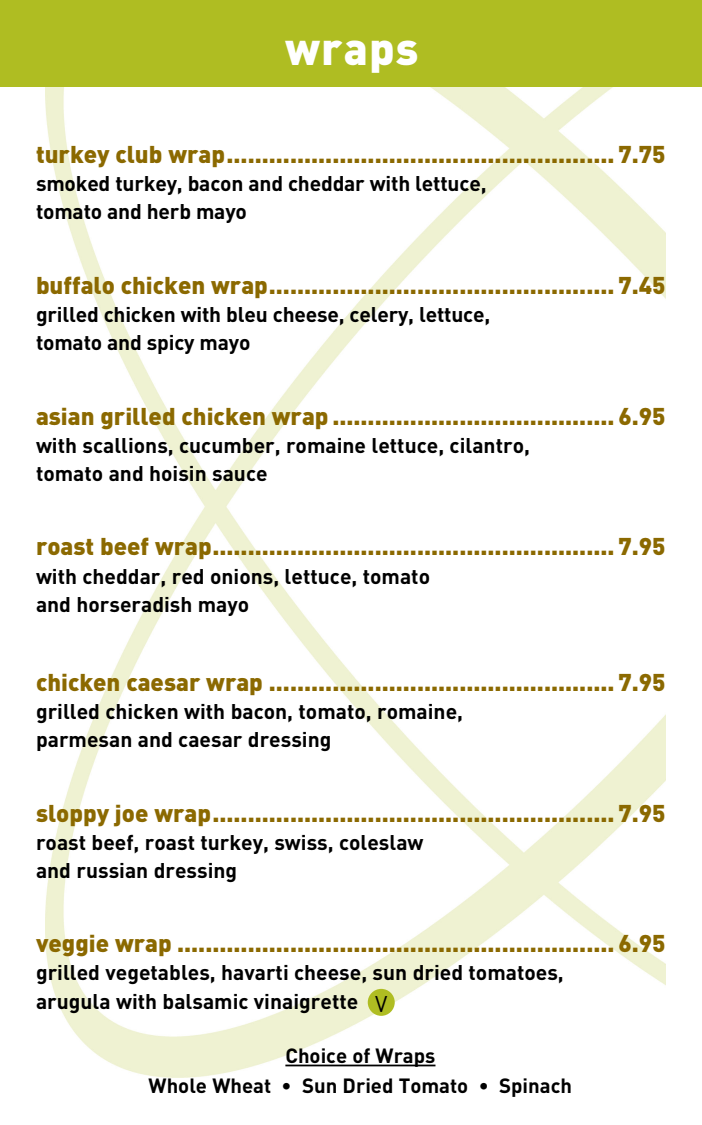
<style>
.page{position:relative;width:702px;height:1125px;background:#fff}
.page>*{position:absolute;margin:0;border:0;box-sizing:border-box;transform-origin:0 0}
.t1{font:900 45px "DIN";letter-spacing:.025em;color:#fff}
.t2{font:900 24px "DIN";color:#8b6900}
.t3{font:22.5px "DIN";color:#000}
.t4{font:700 21.05px/28.1px "DIN";color:#000}
.t5{font:700 20.35px/30px "DIN";color:#000;text-align:center}
</style>
<div class="page">
<img style="left:45px;top:87px;width:621px;height:990px">
<hr style="left:285px;top:1065px;width:150px;height:1px;background:#000">
<div style="left:0;top:0;width:702px;height:86px;background:#afbd22"></div>
<div style="left:368px;top:989px;width:27px;height:27px;background:#afbd22;border-radius:50%"></div>
<h1 class="t1" style="left:285px;top:18px;width:135px">wraps</h1>
<p class="t2" style="left:36px;top:138px;width:631px">turkey club wrap....................................................... 7.75</p>
<p class="t4" style="left:36px;top:168px;width:452px">smoked turkey, bacon and cheddar with lettuce, tomato and herb mayo</p>
<p class="t2" style="left:36px;top:269px;width:631px">buffalo chicken wrap................................................. 7.45</p>
<p class="t4" style="left:36px;top:299px;width:456px">grilled chicken with bleu cheese, celery, lettuce, tomato and spicy mayo</p>
<p class="t2" style="left:36px;top:400px;width:631px">asian grilled chicken wrap ........................................ 6.95</p>
<p class="t4" style="left:36px;top:430px;width:495px">with scallions, cucumber, romaine lettuce, cilantro, tomato and hoisin sauce</p>
<p class="t2" style="left:36px;top:531px;width:631px">roast beef wrap......................................................... 7.95</p>
<p class="t4" style="left:36px;top:561px;width:396px">with cheddar, red onions, lettuce, tomato and horseradish mayo</p>
<p class="t2" style="left:36px;top:666px;width:631px">chicken caesar wrap ................................................. 7.95</p>
<p class="t4" style="left:36px;top:697px;width:429px">grilled chicken with bacon, tomato, romaine, parmesan and caesar dressing</p>
<p class="t2" style="left:36px;top:797px;width:631px">sloppy joe wrap......................................................... 7.95</p>
<p class="t4" style="left:36px;top:828px;width:389px">roast beef, roast turkey, swiss, coleslaw and russian dressing</p>
<p class="t2" style="left:36px;top:928px;width:631px">veggie wrap .............................................................. 6.95</p>
<p class="t4" style="left:36px;top:958px;width:529px">grilled vegetables, havarti cheese, sun dried tomatoes, arugula with balsamic vinaigrette</p>
<p class="t5" style="left:149px;top:1040px;width:425px">Choice of Wraps<br>Whole Wheat • Sun Dried Tomato • Spinach</p>
<p class="t3" style="left:375px;top:989px;width:14px">V</p>
</div>
